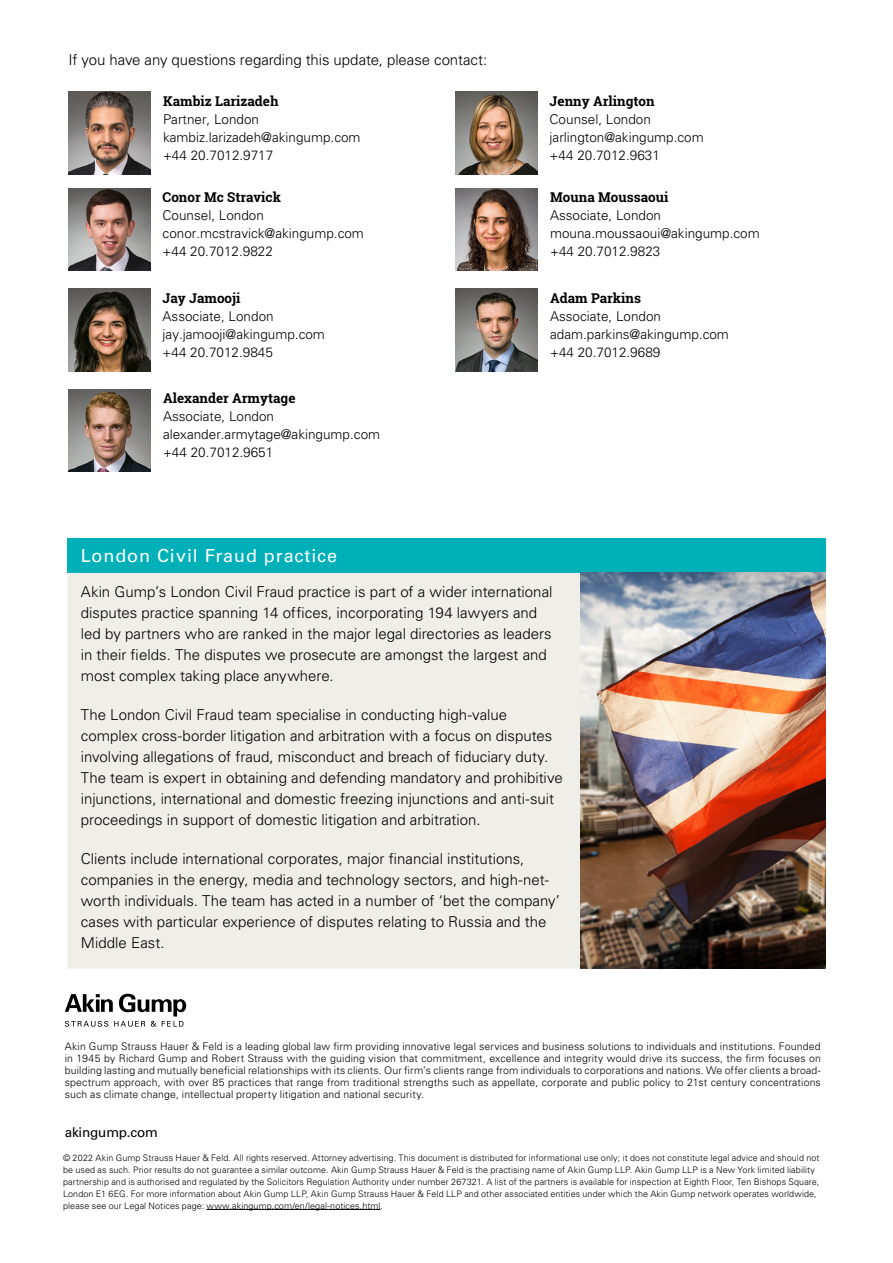
<style>
.page{position:relative;width:893px;height:1263px;background:#fff}
.page>*{position:absolute;margin:0;border:0;box-sizing:border-box;transform-origin:0 0}
.t1{font:18px "Univers LT Std";letter-spacing:.05em;color:#fff}
.t2{font:300 15px/21px "Univers LT Std";color:#000}
.t3{font:300 13.5px/18px "Univers LT Std";color:#000}
.t4{font:700 13.5px "Roboto Slab";color:#000}
.t5{font:13.5px "Univers LT Std";letter-spacing:-.015em;color:#000}
.t6{font:300 10.5px/12px "Univers LT Std";letter-spacing:.015em;color:#000;text-align:justify}
.t7{font:300 9px/12px "Univers LT Std";letter-spacing:.01em;color:#000}
</style>
<div class="page">
<img style="left:455px;top:188px;width:83px;height:83px">
<img style="left:68px;top:389px;width:83px;height:82px">
<img style="left:455px;top:289px;width:83px;height:82px">
<img style="left:68px;top:289px;width:83px;height:82px">
<img style="left:68px;top:92px;width:83px;height:82px">
<img style="left:456px;top:92px;width:82px;height:82px">
<img style="left:68px;top:188px;width:83px;height:83px">
<svg style="left:65px;top:994px;width:121px;height:33px"></svg>
<hr style="left:207px;top:1209px;width:173px;height:1px;background:#000">
<div style="left:67px;top:538px;width:759px;height:35px;background:#00b0b9"></div>
<div style="left:67px;top:573px;width:513px;height:396px;background:#f0eee8"></div>
<img style="left:580px;top:573px;width:246px;height:396px">
<p class="t2" style="left:68px;top:49px;width:420px">If you have any questions regarding this update, please contact:</p>
<p class="t4" style="left:163px;top:92px;width:117px">Kambiz Larizadeh</p>
<p class="t3" style="left:163px;top:110px;width:199px">Partner, London kambiz.larizadeh@akingump.com +44 20.7012.9717</p>
<p class="t4" style="left:163px;top:188px;width:120px">Conor Mc Stravick</p>
<p class="t3" style="left:163px;top:207px;width:203px">Counsel, London conor.mcstravick@akingump.com +44 20.7012.9822</p>
<p class="t4" style="left:163px;top:289px;width:79px">Jay Jamooji</p>
<p class="t3" style="left:163px;top:307px;width:164px">Associate, London jay.jamooji@akingump.com +44 20.7012.9845</p>
<p class="t4" style="left:163px;top:389px;width:134px">Alexander Armytage</p>
<p class="t3" style="left:163px;top:407px;width:219px">Associate, London alexander.armytage@akingump.com +44 20.7012.9651</p>
<p class="t4" style="left:550px;top:92px;width:106px">Jenny Arlington</p>
<p class="t3" style="left:550px;top:110px;width:156px">Counsel, London jarlington@akingump.com +44 20.7012.9631</p>
<p class="t4" style="left:550px;top:188px;width:120px">Mouna Moussaoui</p>
<p class="t3" style="left:550px;top:207px;width:211px">Associate, London mouna.moussaoui@akingump.com +44 20.7012.9823</p>
<p class="t4" style="left:550px;top:289px;width:92px">Adam Parkins</p>
<p class="t3" style="left:550px;top:307px;width:180px">Associate, London adam.parkins@akingump.com +44 20.7012.9689</p>
<p class="t1" style="left:81px;top:545px;width:258px">London Civil Fraud practice</p>
<p class="t2" style="left:81px;top:581px;width:473px">Akin Gump’s London Civil Fraud practice is part of a wider international disputes practice spanning 14 offices, incorporating 194 lawyers and led by partners who are ranked in the major legal directories as leaders in their fields. The disputes we prosecute are amongst the largest and most complex taking place anywhere.</p>
<p class="t2" style="left:81px;top:704px;width:483px">The London Civil Fraud team specialise in conducting high-value complex cross-border litigation and arbitration with a focus on disputes involving allegations of fraud, misconduct and breach of fiduciary duty.<br>The team is expert in obtaining and defending mandatory and prohibitive injunctions, international and domestic freezing injunctions and anti-suit proceedings in support of domestic litigation and arbitration.</p>
<p class="t2" style="left:81px;top:848px;width:481px">Clients include international corporates, major financial institutions, companies in the energy, media and technology sectors, and high-net&shy;worth individuals. The team has acted in a number of ‘bet the company’ cases with particular experience of disputes relating to Russia and the Middle East.</p>
<p class="t6" style="left:65px;top:1040px;width:758px">Akin Gump Strauss Hauer &amp; Feld is a leading global law firm providing innovative legal services and business solutions to individuals and institutions. Founded in 1945 by Richard Gump and Robert Strauss with the guiding vision that commitment, excellence and integrity would drive its success, the firm focuses on building lasting and mutually beneficial relationships with its clients. Our firm’s clients range from individuals to corporations and nations. We offer clients a broad&shy;spectrum approach, with over 85 practices that range from traditional strengths such as appellate, corporate and public policy to 21st century concentrations such as climate change, intellectual property litigation and national security.</p>
<p class="t5" style="left:65px;top:1124px;width:95px">akingump.com</p>
<p class="t7" style="left:63px;top:1151px;width:758px">© 2022 Akin Gump Strauss Hauer &amp; Feld. All rights reserved. Attorney advertising. This document is distributed for informational use only; it does not constitute legal advice and should not be used as such. Prior results do not guarantee a similar outcome. Akin Gump Strauss Hauer &amp; Feld is the practising name of Akin Gump LLP. Akin Gump LLP is a New York limited liability partnership and is authorised and regulated by the Solicitors Regulation Authority under number 267321. A list of the partners is available for inspection at Eighth Floor, Ten Bishops Square, London E1 6EG. For more information about Akin Gump LLP, Akin Gump Strauss Hauer &amp; Feld LLP and other associated entities under which the Akin Gump network operates worldwide, please see our Legal Notices page: www.akingump.com/en/legal-notices.html.</p>
</div>
